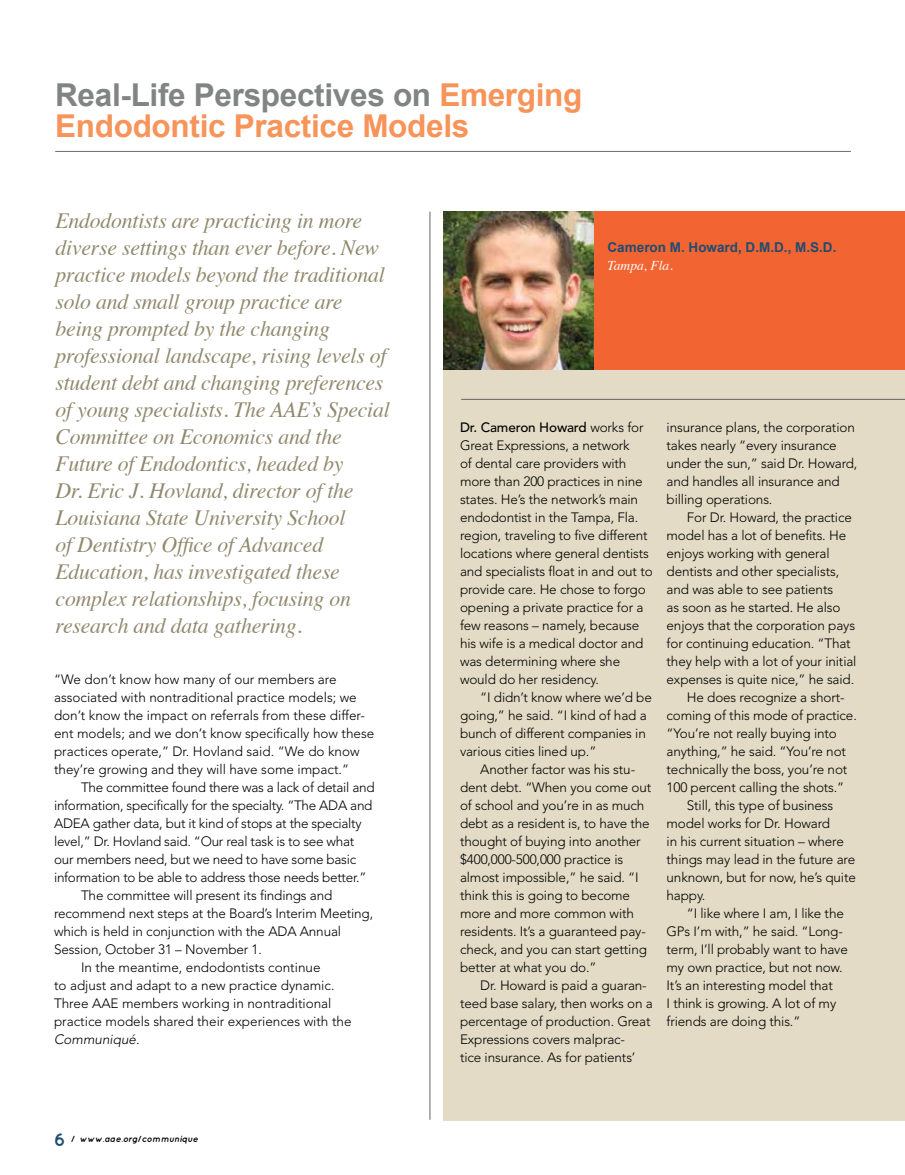
<style>
.page{position:relative;width:905px;height:1175px;background:#fff}
.page>*{position:absolute;margin:0;border:0;box-sizing:border-box;transform-origin:0 0}
.t1{font:700 31.5px/31.5px "Arial";letter-spacing:-.01em;color:#f7945a}
.t2{font:italic 21.75px/27px "Times";letter-spacing:-.01em;color:#91896e}
.t3{font:300 13.5px/18px "Avenir";letter-spacing:-.01em;color:#000}
.t4{font:700 13.5px "Arial";color:#204c70}
.t5{font:italic 300 13.5px "Avenir";color:#000}
.t6{font:italic 13.5px "Times";color:#fff}
.t7{font:italic 700 9px "Quicksand";letter-spacing:-.01em;color:#000}
.s1{color:#808483}
.s2{font-style:normal}
.s3{font-style:normal;font-size:18px;color:#204c70}
.s4{font-weight:500}
</style>
<div class="page">
<div style="left:460px;top:212px;width:444px;height:158px;background:#f26532"></div>
<img style="left:444px;top:212px;width:150px;height:158px">
<div style="left:444px;top:370px;width:460px;height:750px;background:#e3dbc5"></div>
<hr style="left:55px;top:151px;width:796px;height:1px;background:#6d6e71">
<hr style="left:461px;top:399px;width:443px;height:1px;background:#646568">
<hr style="left:429px;top:212px;width:1px;height:907px;background:#646568">
<h1 class="t1" style="left:55px;top:79px;width:529px"><span class="s1">Real-Life Perspectives on</span> Emerging<br>Endodontic Practice Models</h1>
<p class="t2" style="left:56px;top:206px;width:336px">Endodontists are practicing in more diverse settings than ever before. New practice models beyond the traditional solo and small group practice are being prompted by the changing professional landscape, rising levels of student debt and changing preferences of young specialists. The AAE’s Special Committee on Economics and the Future of Endodontics, headed by<br>Dr. Eric J. Hovland, director of the Louisiana State University School<br>of Dentistry Office of Advanced Education, has investigated these complex relationships, focusing on research and data gathering.</p>
<p class="t3" style="left:54px;top:670px;width:322px">“We don’t know how many of our members are associated with nontraditional practice models; we don’t know the impact on referrals from these differ&shy;ent models; and we don’t know specifically how these practices operate,” Dr. Hovland said. “We do know they’re growing and they will have some impact.”</p>
<p class="t3" style="left:81px;top:778px;width:295px">The committee found there was a lack of detail and</p>
<p class="t3" style="left:54px;top:796px;width:320px">information, specifically for the specialty. “The ADA and</p>
<p class="t3" style="left:54px;top:814px;width:309px">ADEA gather data, but it kind of stops at the specialty</p>
<p class="t3" style="left:54px;top:832px;width:302px">level,” Dr. Hovland said. “Our real task is to see what</p>
<p class="t3" style="left:54px;top:850px;width:304px">our members need, but we need to have some basic</p>
<p class="t3" style="left:54px;top:868px;width:314px">information to be able to address those needs better.”</p>
<p class="t3" style="left:81px;top:886px;width:253px">The committee will present its findings and</p>
<p class="t3" style="left:54px;top:904px;width:321px">recommend next steps at the Board’s Interim Meeting,</p>
<p class="t3" style="left:54px;top:922px;width:289px">which is held in conjunction with the ADA Annual</p>
<p class="t3" style="left:54px;top:940px;width:209px">Session, October 31 – November 1.</p>
<p class="t3" style="left:81px;top:958px;width:241px">In the meantime, endodontists continue</p>
<p class="t3" style="left:54px;top:976px;width:282px">to adjust and adapt to a new practice dynamic.</p>
<p class="t3" style="left:54px;top:994px;width:279px">Three AAE members working in nontraditional</p>
<p class="t3" style="left:54px;top:1012px;width:299px">practice models shared their experiences with the</p>
<p class="t5" style="left:54px;top:1031px;width:87px">Communiqué<span class="s2">.</span></p>
<p class="t7" style="left:54px;top:1133px;width:146px"><span class="s3">6</span> <span class="s2">/</span> www.aae.org/communique</p>
<p class="t4" style="left:607px;top:240px;width:230px">Cameron M. Howard, D.M.D., M.S.D.</p>
<p class="t6" style="left:607px;top:254px;width:67px">Tampa, Fla.</p>
<p class="t3" style="left:460px;top:418px;width:194px"><span class="s4">Dr. Cameron Howard</span> works for<br>Great Expressions, a network<br>of dental care providers with more than 200 practices in nine states. He’s the network’s main endodontist in the Tampa, Fla. region, traveling to five different locations where general dentists and specialists float in and out to provide care. He chose to forgo opening a private practice for a few reasons – namely, because his wife is a medical doctor and was determining where she would do her residency.</p>
<p class="t3" style="left:460px;top:688px;width:193px;text-indent:20px">“I didn’t know where we’d be going,” he said. “I kind of had a bunch of different companies in various cities lined up.”</p>
<p class="t3" style="left:460px;top:760px;width:193px;text-indent:20px">Another factor was his stu&shy;dent debt. “When you come out of school and you’re in as much debt as a resident is, to have the thought of buying into another $400,000-500,000 practice is almost impossible,” he said. “I think this is going to become more and more common with residents. It’s a guaranteed pay&shy;check, and you can start getting better at what you do.”</p>
<p class="t3" style="left:460px;top:976px;width:194px;text-indent:20px">Dr. Howard is paid a guaran&shy;teed base salary, then works on a percentage of production. Great<br>Expressions covers malprac-<br>tice insurance. As for patients’</p>
<p class="t3" style="left:666px;top:418px;width:192px">insurance plans, the corporation takes nearly “every insurance under the sun,” said Dr. Howard, and handles all insurance and billing operations.</p>
<p class="t3" style="left:686px;top:508px;width:166px">For Dr. Howard, the practice</p>
<p class="t3" style="left:666px;top:526px;width:181px">model has a lot of benefits. He</p>
<p class="t3" style="left:666px;top:544px;width:165px">enjoys working with general</p>
<p class="t3" style="left:666px;top:562px;width:174px">dentists and other specialists,</p>
<p class="t3" style="left:666px;top:580px;width:168px">and was able to see patients</p>
<p class="t3" style="left:666px;top:598px;width:175px">as soon as he started. He also</p>
<p class="t3" style="left:666px;top:616px;width:190px">enjoys that the corporation pays</p>
<p class="t3" style="left:666px;top:634px;width:186px">for continuing education. “That</p>
<p class="t3" style="left:666px;top:652px;width:191px">they help with a lot of your initial</p>
<p class="t3" style="left:666px;top:670px;width:189px">expenses is quite nice,” he said.</p>
<p class="t3" style="left:686px;top:688px;width:159px">He does recognize a short-</p>
<p class="t3" style="left:666px;top:706px;width:192px">coming of this mode of practice.</p>
<p class="t3" style="left:666px;top:724px;width:172px">“You’re not really buying into</p>
<p class="t3" style="left:666px;top:742px;width:181px">anything,” he said. “You’re not</p>
<p class="t3" style="left:666px;top:760px;width:182px">technically the boss, you’re not</p>
<p class="t3" style="left:666px;top:778px;width:179px">100 percent calling the shots.”</p>
<p class="t3" style="left:686px;top:796px;width:148px">Still, this type of business</p>
<p class="t3" style="left:666px;top:814px;width:165px">model works for Dr. Howard</p>
<p class="t3" style="left:666px;top:832px;width:179px">in his current situation – where</p>
<p class="t3" style="left:666px;top:850px;width:190px">things may lead in the future are</p>
<p class="t3" style="left:666px;top:868px;width:191px">unknown, but for now, he’s quite</p>
<p class="t3" style="left:666px;top:886px;width:40px">happy.</p>
<p class="t3" style="left:686px;top:904px;width:158px">“I like where I am, I like the</p>
<p class="t3" style="left:666px;top:922px;width:178px">GPs I’m with,” he said. “Long-</p>
<p class="t3" style="left:666px;top:940px;width:183px">term, I’ll probably want to have</p>
<p class="t3" style="left:666px;top:958px;width:178px">my own practice, but not now.</p>
<p class="t3" style="left:666px;top:976px;width:168px">It’s an interesting model that</p>
<p class="t3" style="left:666px;top:994px;width:171px">I think is growing. A lot of my</p>
<p class="t3" style="left:666px;top:1012px;width:135px">friends are doing this.”</p>
</div>
